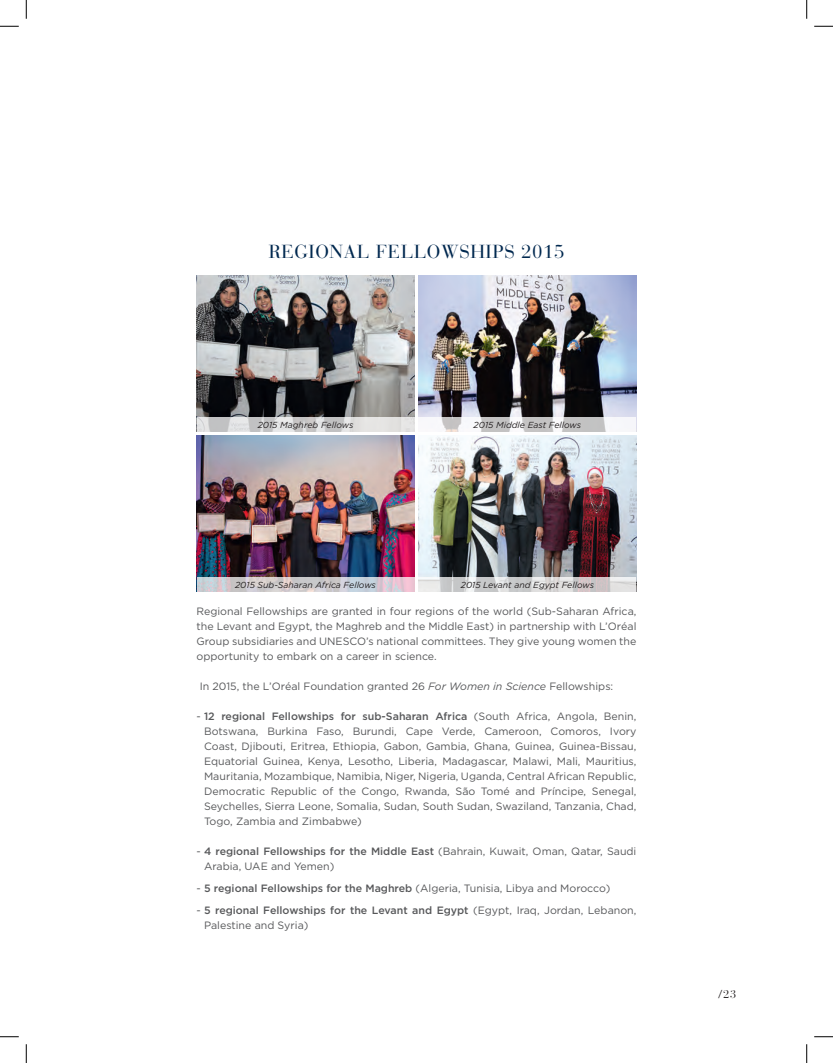
<style>
.page{position:relative;width:833px;height:1063px;background:#fff}
.page>*{position:absolute;margin:0;border:0;box-sizing:border-box;transform-origin:0 0}
.t1{font:18.75px "Bauer Bodoni";letter-spacing:.03em;color:#00284f}
.t2{font:11.25px "Bauer Bodoni";color:#231f20}
.t3{font:10.62px/15px "Gotham";color:#57585a;text-align:justify}
.t4{font:italic 8.75px "Gotham HTF";color:#231f20}
.s1{font-family:"Gotham HTF";font-style:italic}
.s2{font-weight:500}
</style>
<div class="page">
<img style="left:418px;top:275px;width:218px;height:142px">
<svg style="left:441px;top:417px;width:166px;height:15px;fill:#c5c3c3"></svg>
<img style="left:196px;top:275px;width:218px;height:142px">
<svg style="left:196px;top:417px;width:218px;height:15px"></svg>
<img style="left:196px;top:435px;width:218px;height:142px">
<svg style="left:196px;top:577px;width:218px;height:14px"></svg>
<img style="left:418px;top:435px;width:218px;height:142px">
<svg style="left:418px;top:577px;width:218px;height:14px"></svg>
<svg style="left:0;top:25px;width:19px;height:2px"></svg>
<svg style="left:814px;top:25px;width:18px;height:2px"></svg>
<svg style="left:0;top:1036px;width:19px;height:1px"></svg>
<svg style="left:814px;top:1036px;width:18px;height:1px"></svg>
<svg style="left:25px;top:0;width:2px;height:19px"></svg>
<svg style="left:25px;top:1044px;width:2px;height:18px"></svg>
<svg style="left:806px;top:0;width:1px;height:19px"></svg>
<svg style="left:806px;top:1044px;width:1px;height:18px"></svg>
<h1 class="t1" style="left:268px;top:240px;width:297px">REGIONAL FELLOWSHIPS 2015</h1>
<p class="t4" style="left:257px;top:420px;width:97px">2015 Maghreb Fellows</p>
<p class="t4" style="left:473px;top:420px;width:109px">2015 Middle East Fellows</p>
<p class="t4" style="left:235px;top:580px;width:142px">2015 Sub-Saharan Africa Fellows</p>
<p class="t4" style="left:460px;top:580px;width:135px">2015 Levant and Egypt Fellows</p>
<p class="t3" style="left:196px;top:603px;width:441px">Regional Fellowships are granted in four regions of the world (Sub-Saharan Africa, the Levant and Egypt, the Maghreb and the Middle East) in partnership with L’Oréal Group subsidiaries and UNESCO’s national committees. They give young women the opportunity to embark on a career in science.</p>
<p class="t3" style="left:200px;top:678px;width:415px">In 2015, the L’Oréal Foundation granted 26 <span class="s1">For Women in Science</span> Fellowships:</p>
<p class="t3" style="left:204px;top:708px;width:433px;text-indent:-8px">- <span class="s2">12 regional Fellowships for sub-Saharan Africa</span> (South Africa, Angola, Benin, Botswana, Burkina Faso, Burundi, Cape Verde, Cameroon, Comoros, Ivory Coast, Djibouti, Eritrea, Ethiopia, Gabon, Gambia, Ghana, Guinea, Guinea-Bissau, Equatorial Guinea, Kenya, Lesotho, Liberia, Madagascar, Malawi, Mali, Mauritius, Mauritania, Mozambique, Namibia, Niger, Nigeria, Uganda, Central African Republic, Democratic Republic of the Congo, Rwanda, São Tomé and Príncipe, Senegal, Seychelles, Sierra Leone, Somalia, Sudan, South Sudan, Swaziland, Tanzania, Chad, Togo, Zambia and Zimbabwe)</p>
<p class="t3" style="left:204px;top:843px;width:433px;text-indent:-8px">- <span class="s2">4 regional Fellowships for the Middle East</span> (Bahrain, Kuwait, Oman, Qatar, Saudi<br>Arabia, UAE and Yemen)</p>
<p class="t3" style="left:196px;top:880px;width:415px">- <span class="s2">5 regional Fellowships for the Maghreb</span> (Algeria, Tunisia, Libya and Morocco)</p>
<p class="t3" style="left:204px;top:902px;width:433px;text-indent:-8px">- <span class="s2">5 regional Fellowships for the Levant and Egypt</span> (Egypt, Iraq, Jordan, Lebanon,<br>Palestine and Syria)</p>
<p class="t2" style="left:717px;top:987px;width:20px">/23</p>
</div>
